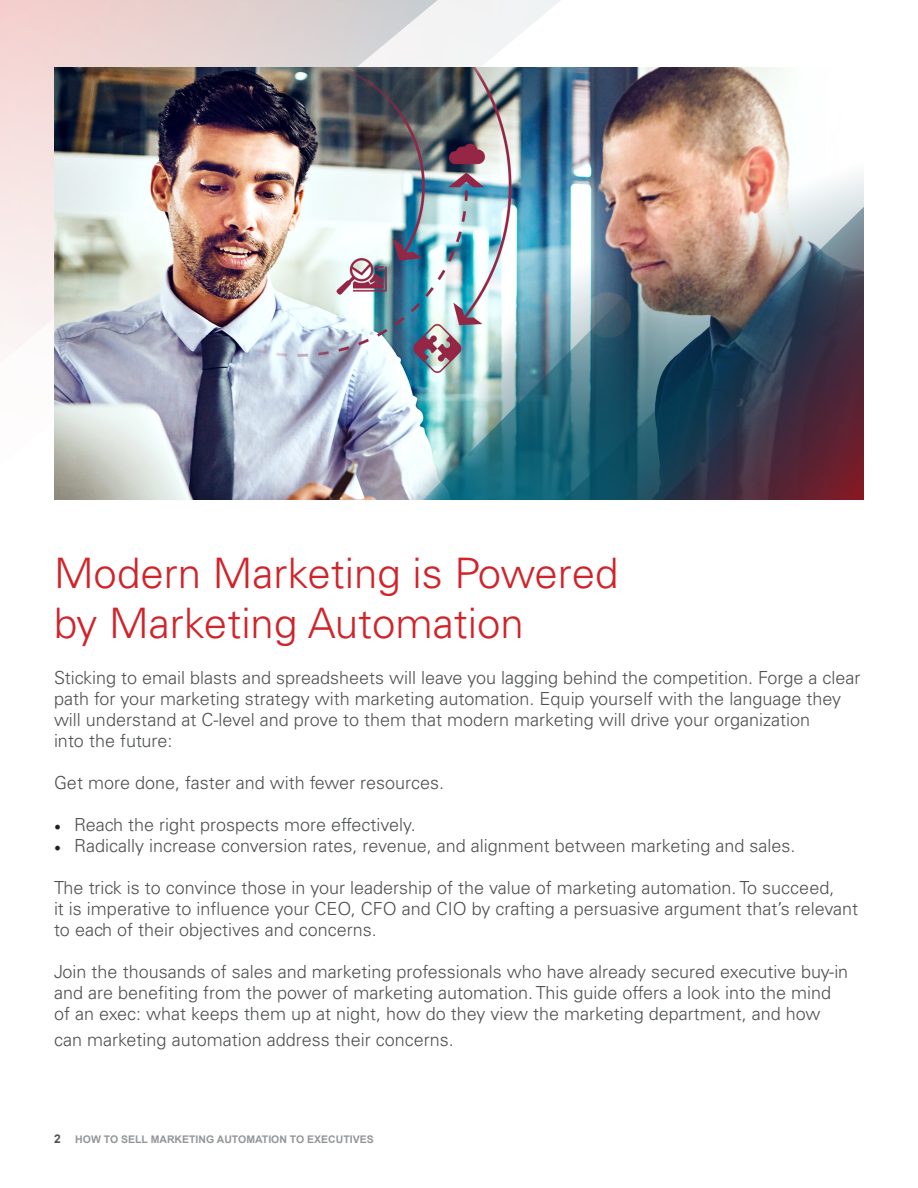
<style>
.page{position:relative;width:918px;height:1188px;background:#fff}
.page>*{position:absolute;margin:0;border:0;box-sizing:border-box;transform-origin:0 0}
.t1{font:300 42px/50.4px "Univers";color:#d1232a}
.t2{font:300 18px/21px "Univers";color:#4e5052}
.t3{font:700 12px "Arial";color:#4e5052}
.t4{font:700 10.5px "Arial";color:#939699}
.s1{font-family:"Minion Pro";font-weight:400;color:#231f20}
</style>
<div class="page">
<svg style="left:0;top:0;width:552px;height:349px"></svg>
<img style="left:54px;top:68px;width:810px;height:432px">
<p class="t1" style="left:54px;top:547px;width:566px">Modern Marketing is Powered by Marketing Automation</p>
<p class="t2" style="left:54px;top:668px;width:808px">Sticking to email blasts and spreadsheets will leave you lagging behind the competition. Forge a clear path for your marketing strategy with marketing automation. Equip yourself with the language they will understand at C-level and prove to them that modern marketing will drive your organization<br>into the future:</p>
<p class="t2" style="left:54px;top:773px;width:392px">Get more done, faster and with fewer resources.</p>
<p class="t2" style="left:54px;top:815px;width:363px"><span class="s1">•</span> Reach the right prospects more effectively.</p>
<p class="t2" style="left:54px;top:836px;width:743px"><span class="s1">•</span> Radically increase conversion rates, revenue, and alignment between marketing and sales.</p>
<p class="t2" style="left:54px;top:878px;width:782px">The trick is to convince those in your leadership of the value of marketing automation. To succeed,</p>
<p class="t2" style="left:54px;top:899px;width:806px">it is imperative to influence your CEO, CFO and CIO by crafting a persuasive argument that’s relevant to each of their objectives and concerns.</p>
<p class="t2" style="left:54px;top:962px;width:796px">Join the thousands of sales and marketing professionals who have already secured executive buy-in and are benefiting from the power of marketing automation. This guide offers a look into the mind of an exec: what keeps them up at night, how do they view the marketing department, and how</p>
<p class="t2" style="left:54px;top:1029px;width:401px">can marketing automation address their concerns.</p>
<p class="t3" style="left:54px;top:1131px;width:8px">2</p>
<p class="t4" style="left:75px;top:1132px;width:300px">HOW TO SELL MARKETING AUTOMATION TO EXECUTIVES</p>
</div>
